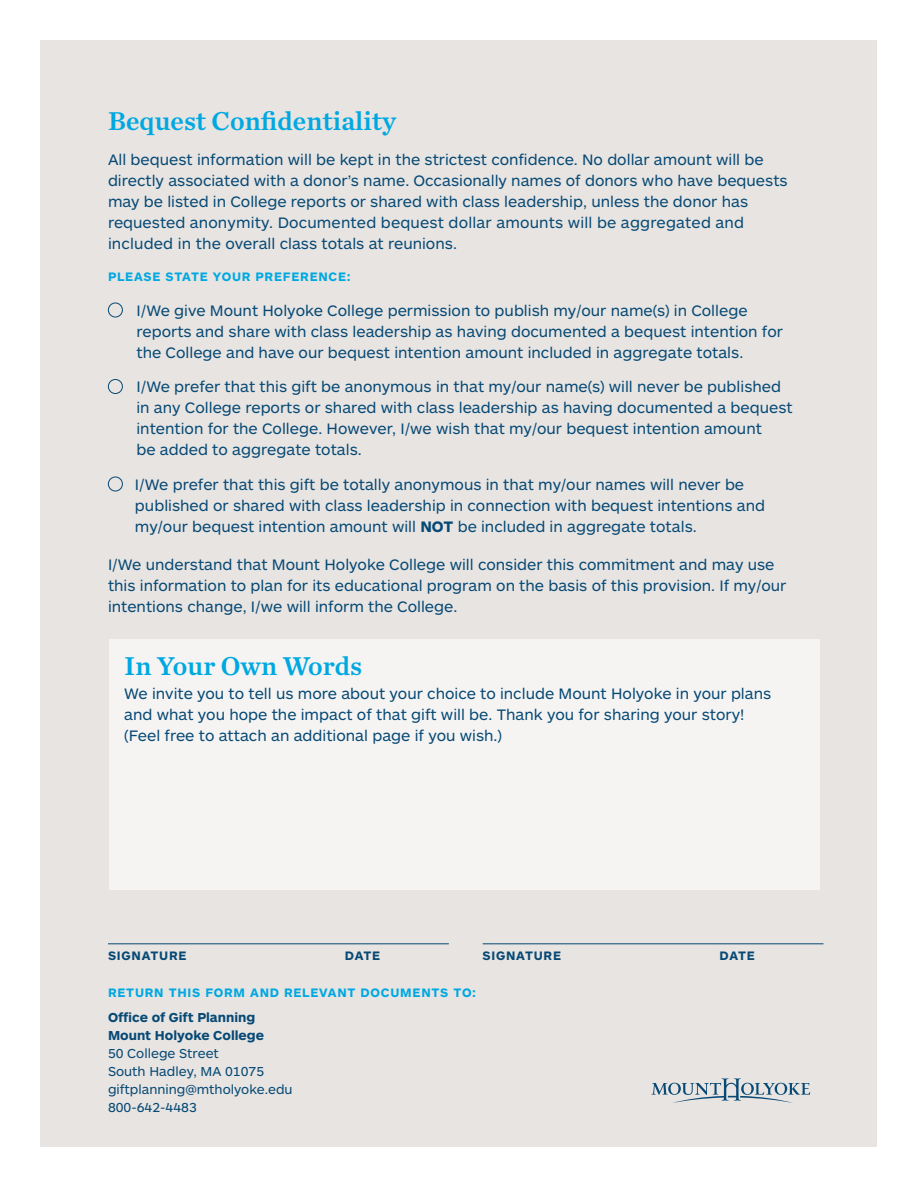
<style>
.page{position:relative;width:918px;height:1188px;background:#fff}
.page>*{position:absolute;margin:0;border:0;box-sizing:border-box;transform-origin:0 0}
.t1{font:27px "Chronicle Text G2 Semi";color:#00a8e2}
.t2{font:15.75px/21px "ARS Maquette Pro";color:#074975}
.t3{font:13.5px/18px "ARS Maquette Pro";color:#074975}
.t4{font:700 13.5px/18px "ARS Maquette Pro";color:#074975}
.t5{font:700 12.75px "ARS Maquette Pro";letter-spacing:.06em;color:#00a8e2}
.t6{font:700 12.75px "ARS Maquette Pro";letter-spacing:.06em;color:#074975}
.s1{font-weight:700}
</style>
<div class="page">
<div style="left:40px;top:40px;width:838px;height:1108px;background:#e7e4e1"></div>
<div style="left:109px;top:639px;width:711px;height:251px;background:#f5f4f3"></div>
<div style="left:108px;top:303px;width:15px;height:14px;border:1px solid #074975;border-radius:50%"></div>
<div style="left:108px;top:379px;width:15px;height:15px;border:1px solid #074975;border-radius:50%"></div>
<div style="left:108px;top:477px;width:15px;height:14px;border:1px solid #074975;border-radius:50%"></div>
<svg style="left:651px;top:1078px;width:159px;height:25px"></svg>
<hr style="left:108px;top:944px;width:341px;height:1px;background:#074975">
<hr style="left:483px;top:944px;width:341px;height:1px;background:#074975">
<h1 class="t1" style="left:108px;top:99px;width:290px">Bequest Confidentiality</h1>
<p class="t2" style="left:108px;top:148px;width:681px">All bequest information will be kept in the strictest confidence. No dollar amount will be directly associated with a donor’s name. Occasionally names of donors who have bequests may be listed in College reports or shared with class leadership, unless the donor has requested anonymity. Documented bequest dollar amounts will be aggregated and included in the overall class totals at reunions.</p>
<p class="t5" style="left:108px;top:269px;width:244px">PLEASE STATE YOUR PREFERENCE:</p>
<p class="t2" style="left:136px;top:299px;width:648px">I/We give Mount Holyoke College permission to publish my/our name(s) in College reports and share with class leadership as having documented a bequest intention for the College and have our bequest intention amount included in aggregate totals.</p>
<p class="t2" style="left:136px;top:376px;width:658px">I/We prefer that this gift be anonymous in that my/our name(s) will never be published in any College reports or shared with class leadership as having documented a bequest intention for the College. However, I/we wish that my/our bequest intention amount<br>be added to aggregate totals.</p>
<p class="t2" style="left:135px;top:473px;width:632px">I/We prefer that this gift be totally anonymous in that my/our names will never be published or shared with class leadership in connection with bequest intentions and my/our bequest intention amount will <span class="s1">NOT</span> be included in aggregate totals.</p>
<p class="t2" style="left:108px;top:553px;width:680px">I/We understand that Mount Holyoke College will consider this commitment and may use this information to plan for its educational program on the basis of this provision. If my/our intentions change, I/we will inform the College.</p>
<h1 class="t1" style="left:124px;top:645px;width:240px">In Your Own Words</h1>
<p class="t2" style="left:124px;top:682px;width:649px">We invite you to tell us more about your choice to include Mount Holyoke in your plans and what you hope the impact of that gift will be. Thank you for sharing your story! (Feel free to attach an additional page if you wish.)</p>
<p class="t6" style="left:108px;top:948px;width:80px">SIGNATURE</p>
<p class="t6" style="left:345px;top:948px;width:37px">DATE</p>
<p class="t6" style="left:483px;top:948px;width:80px">SIGNATURE</p>
<p class="t6" style="left:720px;top:948px;width:37px">DATE</p>
<p class="t5" style="left:108px;top:985px;width:370px">RETURN THIS FORM AND RELEVANT DOCUMENTS TO:</p>
<p class="t4" style="left:108px;top:1008px;width:158px">Office of Gift Planning<br>Mount Holyoke College</p>
<p class="t3" style="left:108px;top:1044px;width:186px">50 College Street<br>South Hadley, MA 01075 giftplanning@mtholyoke.edu<br>800-642-4483</p>
</div>
